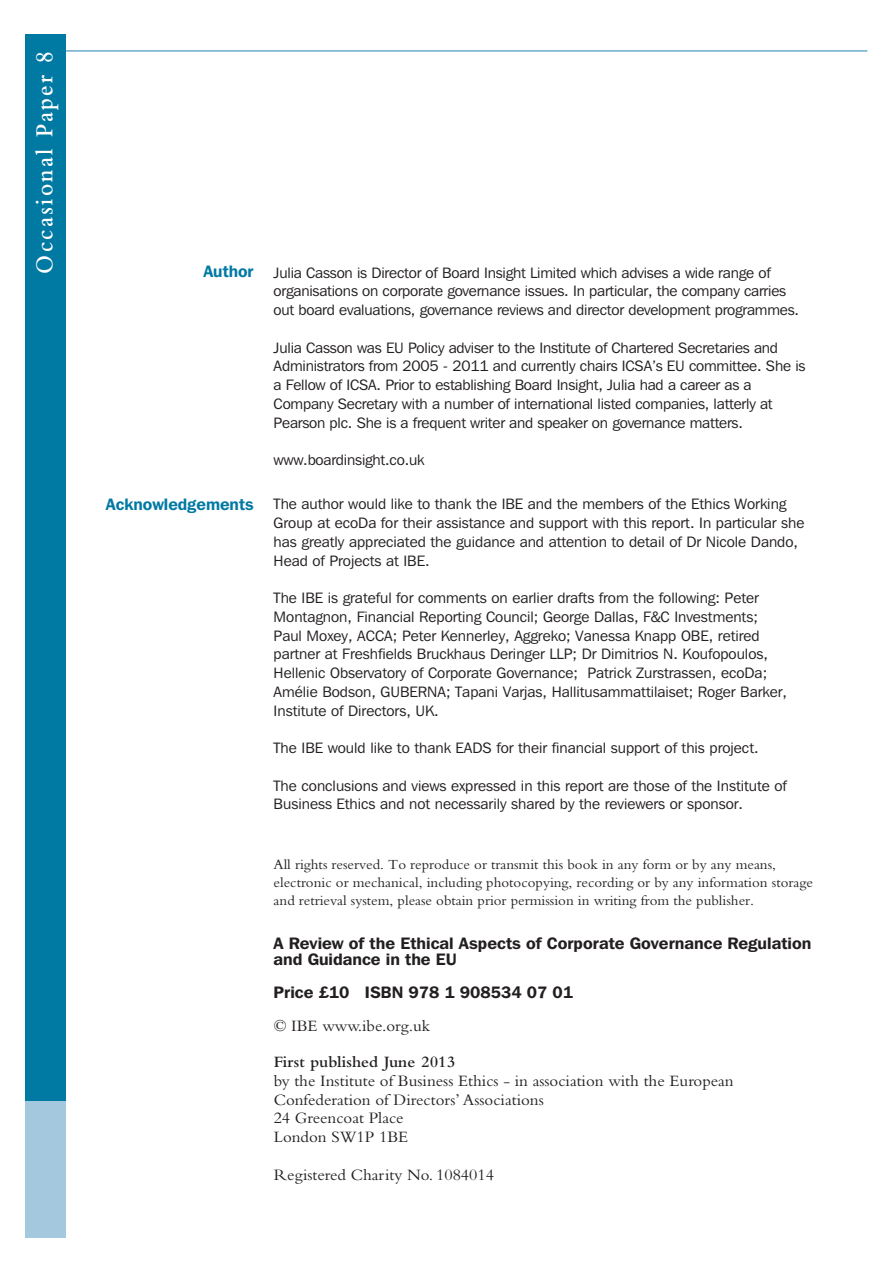
<style>
.page{position:relative;width:893px;height:1263px;background:#fff}
.page>*{position:absolute;margin:0;border:0;box-sizing:border-box;transform-origin:0 0}
.t1{font:600 25.5px "Bembo";letter-spacing:.1em;color:#fff;scale:.89 1}
.t2{font:16.5px/18.8px "Bembo";color:#231f20}
.t3{font:600 16.5px/16.5px "Franklin Gothic IT Cby BT";color:#231f20}
.t4{font:600 16.5px "Franklin Gothic IT Cby BT";color:#0079a3}
.t5{font:600 16.5px "Bembo";color:#231f20}
.t6{font:15px/18.8px "Franklin Gothic IT Cby BT";color:#231f20}
.t7{font:14.55px/18px "Bembo";color:#231f20}
.s1{font-size:15px}
</style>
<div class="page">
<hr style="left:60px;top:50px;width:807px;height:2px;background:#6daccb">
<div style="left:26px;top:34px;width:40px;height:1203px;background:#0079a3"></div>
<div style="left:26px;top:1101px;width:40px;height:136px;background:#a4c9df"></div>
<h1 class="t1" style="left:35px;top:274px;width:252px;rotate:-90deg">Occasional Paper 8</h1>
<p class="t4" style="left:203px;top:266px;width:52px">Author</p>
<p class="t4" style="left:106px;top:498px;width:149px">Acknowledgements</p>
<p class="t6" style="left:274px;top:264px;width:527px">Julia Casson is Director of Board Insight Limited which advises a wide range of organisations on corporate governance issues. In particular, the company carries out board evaluations, governance reviews and director development programmes.</p>
<p class="t6" style="left:274px;top:339px;width:533px">Julia Casson was EU Policy adviser to the Institute of Chartered Secretaries and Administrators from 2005 - 2011 and currently chairs ICSA’s EU committee. She is a Fellow of ICSA. Prior to establishing Board Insight, Julia had a career as a Company Secretary with a number of international listed companies, latterly at Pearson plc. She is a frequent writer and speaker on governance matters.</p>
<p class="t6" style="left:274px;top:452px;width:152px">www.boardinsight.co.uk</p>
<p class="t6" style="left:274px;top:496px;width:532px">The author would like to thank the IBE and the members of the Ethics Working Group at ecoDa for their assistance and support with this report. In particular she has greatly appreciated the guidance and attention to detail of Dr Nicole Dando, Head of Projects at IBE.</p>
<p class="t6" style="left:274px;top:590px;width:515px">The IBE is grateful for comments on earlier drafts from the following: Peter Montagnon, Financial Reporting Council; George Dallas, F&amp;C Investments; Paul Moxey, ACCA; Peter Kennerley, Aggreko; Vanessa Knapp OBE, retired partner at Freshfields Bruckhaus Deringer LLP; Dr Dimitrios N. Koufopoulos, Hellenic Observatory of Corporate Governance; Patrick Zurstrassen, ecoDa; Amélie Bodson, GUBERNA; Tapani Varjas, Hallitusammattilaiset; Roger Barker, Institute of Directors, UK.</p>
<p class="t6" style="left:274px;top:740px;width:486px">The IBE would like to thank EADS for their financial support of this project.</p>
<p class="t6" style="left:274px;top:777px;width:515px">The conclusions and views expressed in this report are those of the Institute of<br>Business Ethics and not necessarily shared by the reviewers or sponsor.</p>
<p class="t7" style="left:274px;top:857px;width:541px">All rights reserved. To reproduce or transmit this book in any form or by any means, electronic or mechanical, including photocopying, recording or by any information storage and retrieval system, please obtain prior permission in writing from the publisher<span class="s1">.</span></p>
<p class="t3" style="left:274px;top:936px;width:539px">A Review of the Ethical Aspects of Corporate Governance Regulation and Guidance in the EU</p>
<p class="t3" style="left:274px;top:985px;width:301px">Price £10 ISBN 978 1 908534 07 01</p>
<p class="t2" style="left:274px;top:1018px;width:158px">© IBE www.ibe.org.uk</p>
<p class="t5" style="left:274px;top:1056px;width:184px">First published June 2013</p>
<p class="t2" style="left:274px;top:1073px;width:462px">by the Institute of Business Ethics - in association with the European Confederation of Directors’ Associations<br>24 Greencoat Place<br>London SW1P 1BE</p>
<p class="t2" style="left:274px;top:1167px;width:222px">Registered Charity No. 1084014</p>
</div>
